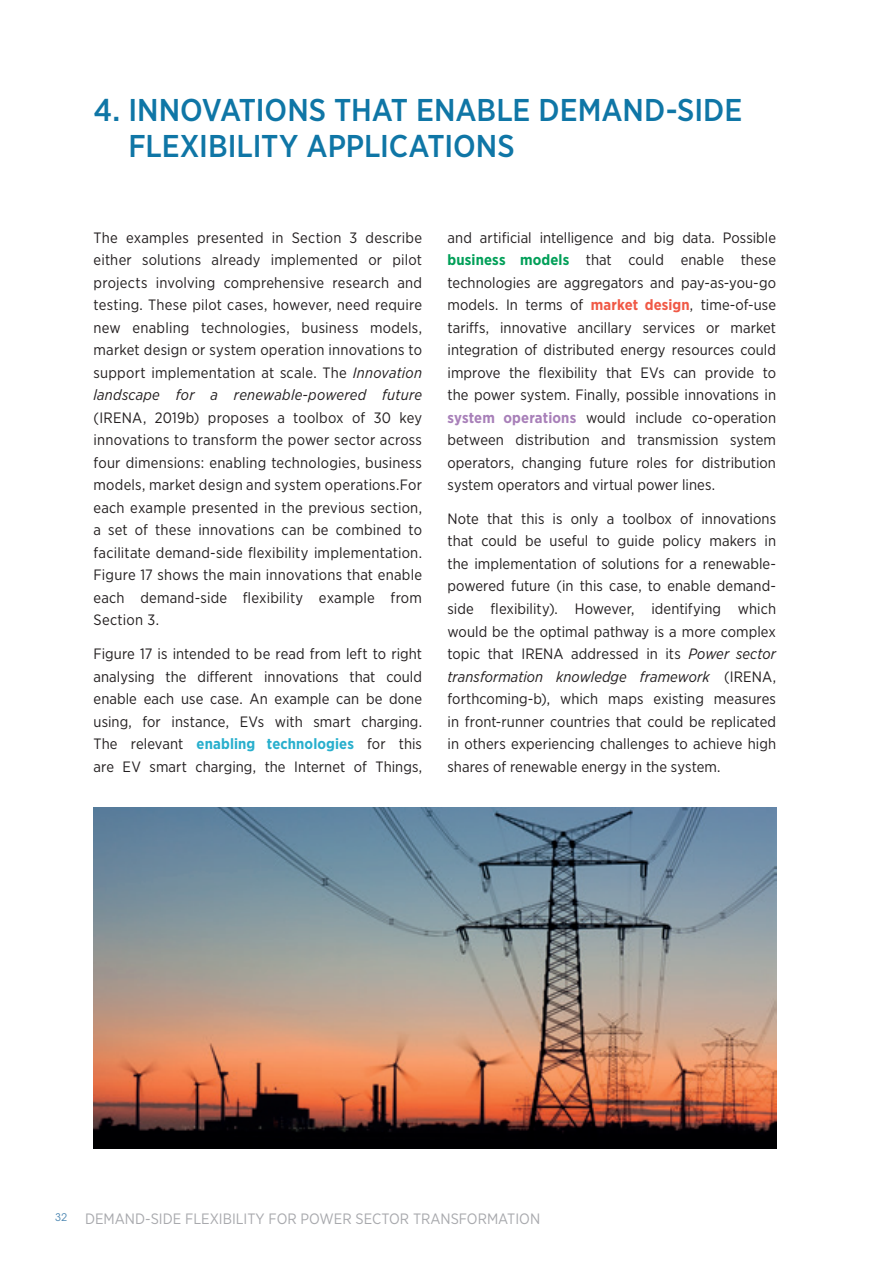
<style>
.page{position:relative;width:893px;height:1263px;background:#fff}
.page>*{position:absolute;margin:0;border:0;box-sizing:border-box;transform-origin:0 0}
.t1{font:500 31.5px/36px "Gotham Narrow";color:#0f76a6}
.t2{font:15px/22.5px "Gotham Narrow";letter-spacing:.005em;color:#231f20;text-align:justify}
.t3{font:15px "Gotham Narrow";color:#a8a9ad}
.s1{font-style:italic}
.s2{font-weight:700;color:#28afcd}
.s3{font-weight:700;color:#009f58}
.s4{font-weight:700;color:#f05946}
.s5{font-weight:700;color:#a880b9}
</style>
<div class="page">
<img style="left:94px;top:808px;width:682px;height:340px">
<h1 class="t1" style="left:128px;top:91px;width:615px;text-indent:-35px">4. INNOVATIONS THAT ENABLE DEMAND-SIDE<br>FLEXIBILITY APPLICATIONS</h1>
<p class="t2" style="left:94px;top:226px;width:330px">The examples presented in Section 3 describe either solutions already implemented or pilot projects involving comprehensive research and testing. These pilot cases, however, need require new enabling technologies, business models, market design or system operation innovations to support implementation at scale. The <span class="s1">Innovation landscape for a renewable-powered future</span></p>
<p class="t2" style="left:94px;top:406px;width:330px">(IRENA, 2019b) proposes a toolbox of 30 key innovations to transform the power sector across four dimensions: enabling technologies, business models, market design and system operations.For each example presented in the previous section, a set of these innovations can be combined to facilitate demand-side flexibility implementation.<br>Figure 17 shows the main innovations that enable each demand-side flexibility example from Section 3.</p>
<p class="t2" style="left:94px;top:642px;width:330px">Figure 17 is intended to be read from left to right analysing the different innovations that could enable each use case. An example can be done using, for instance, EVs with smart charging.<br>The relevant <span class="s2">enabling technologies</span> for this are EV smart charging, the Internet of Things,</p>
<p class="t2" style="left:448px;top:226px;width:330px">and artificial intelligence and big data. Possible <span class="s3">business models</span> that could enable these technologies are aggregators and pay-as-you-go models. In terms of <span class="s4">market design</span>, time-of-use tariffs, innovative ancillary services or market integration of distributed energy resources could improve the flexibility that EVs can provide to the power system. Finally, possible innovations in <span class="s5">system operations</span> would include co-operation between distribution and transmission system operators, changing future roles for distribution system operators and virtual power lines.</p>
<p class="t2" style="left:448px;top:507px;width:330px">Note that this is only a toolbox of innovations that could be useful to guide policy makers in the implementation of solutions for a renewable&shy;powered future (in this case, to enable demand&shy;side flexibility). However, identifying which would be the optimal pathway is a more complex topic that IRENA addressed in its <span class="s1">Power sector transformation knowledge framework</span> (IRENA, forthcoming-b), which maps existing measures in front-runner countries that could be replicated in others experiencing challenges to achieve high shares of renewable energy in the system.</p>
<p class="t3" style="left:55px;top:1209px;width:486px"><sup>32</sup> DEMAND-SIDE FLEXIBILITY FOR POWER SECTOR TRANSFORMATION</p>
</div>
